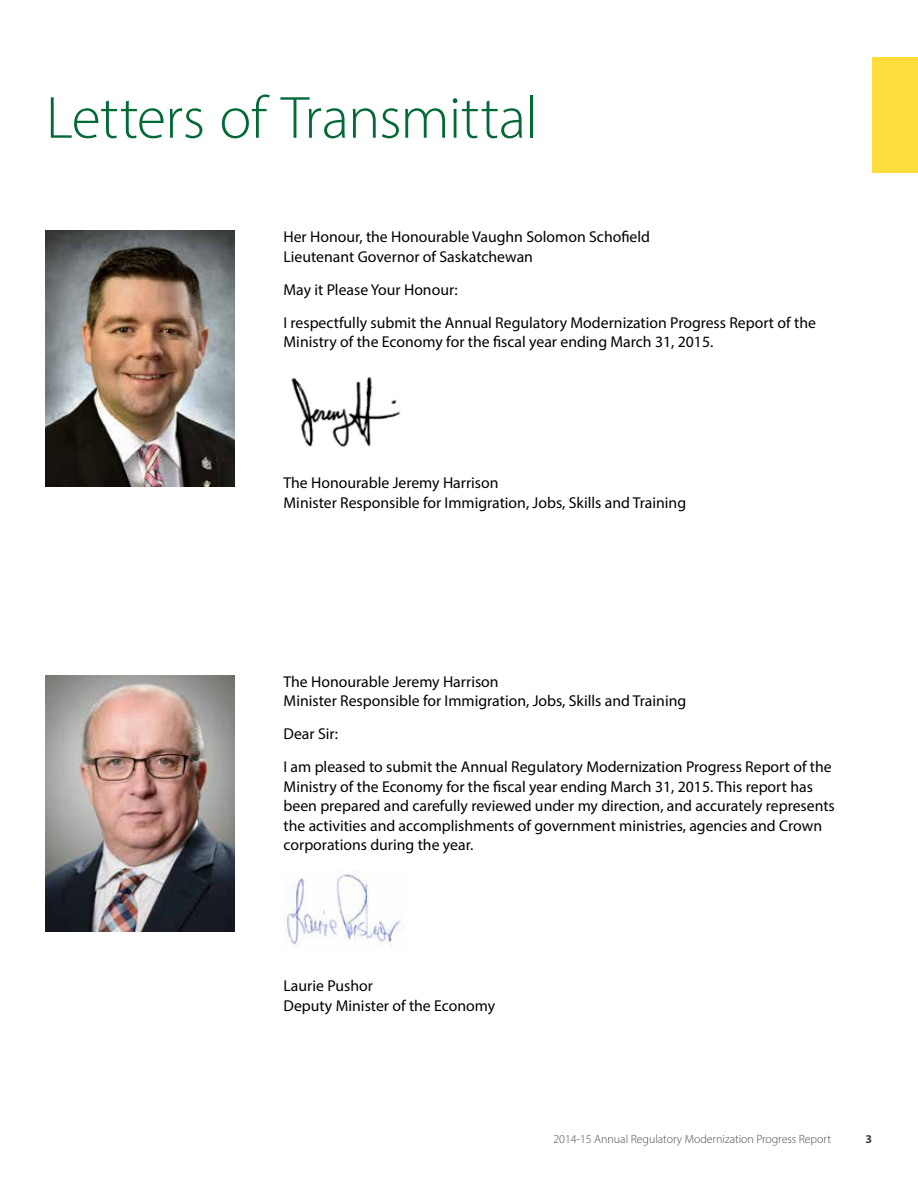
<style>
.page{position:relative;width:918px;height:1188px;background:#fff}
.page>*{position:absolute;margin:0;border:0;box-sizing:border-box;transform-origin:0 0}
.t1{font:300 60px "Myriad Pro";letter-spacing:-.015em;color:#026937}
.t2{font:15.75px/19.5px "Myriad Pro";color:#000}
.t3{font:300 12px "Myriad Pro";letter-spacing:-.005em;color:#4d4d4f}
.t4{font:700 12px "Myriad Pro";color:#414042}
</style>
<div class="page">
<div style="left:872px;top:58px;width:46px;height:115px;background:#fedd3d"></div>
<img style="left:46px;top:230px;width:189px;height:257px">
<img style="left:291px;top:376px;width:110px;height:71px">
<img style="left:46px;top:675px;width:189px;height:257px">
<img style="left:284px;top:870px;width:121px;height:78px">
<h1 class="t1" style="left:46px;top:82px;width:494px">Letters of Transmittal</h1>
<p class="t2" style="left:283px;top:227px;width:368px">Her Honour, the Honourable Vaughn Solomon Schofield<br>Lieutenant Governor of Saskatchewan</p>
<p class="t2" style="left:283px;top:273px;width:534px;line-height:33px">May it Please Your Honour:<br>I respectfully submit the Annual Regulatory Modernization Progress Report of the</p>
<p class="t2" style="left:283px;top:332px;width:431px">Ministry of the Economy for the fiscal year ending March 31, 2015.</p>
<p class="t2" style="left:283px;top:473px;width:404px">The Honourable Jeremy Harrison<br>Minister Responsible for Immigration, Jobs, Skills and Training</p>
<p class="t2" style="left:284px;top:672px;width:404px">The Honourable Jeremy Harrison<br>Minister Responsible for Immigration, Jobs, Skills and Training</p>
<p class="t2" style="left:284px;top:717px;width:550px;line-height:33px">Dear Sir:<br>I am pleased to submit the Annual Regulatory Modernization Progress Report of the</p>
<p class="t2" style="left:284px;top:777px;width:553px">Ministry of the Economy for the fiscal year ending March 31, 2015. This report has been prepared and carefully reviewed under my direction, and accurately represents the activities and accomplishments of government ministries, agencies and Crown corporations during the year.</p>
<p class="t2" style="left:284px;top:976px;width:213px">Laurie Pushor<br>Deputy Minister of the Economy</p>
<p class="t3" style="left:553px;top:1132px;width:279px">2014-15 Annual Regulatory Modernization Progress Report</p>
<p class="t4" style="left:865px;top:1131px;width:8px">3</p>
</div>
